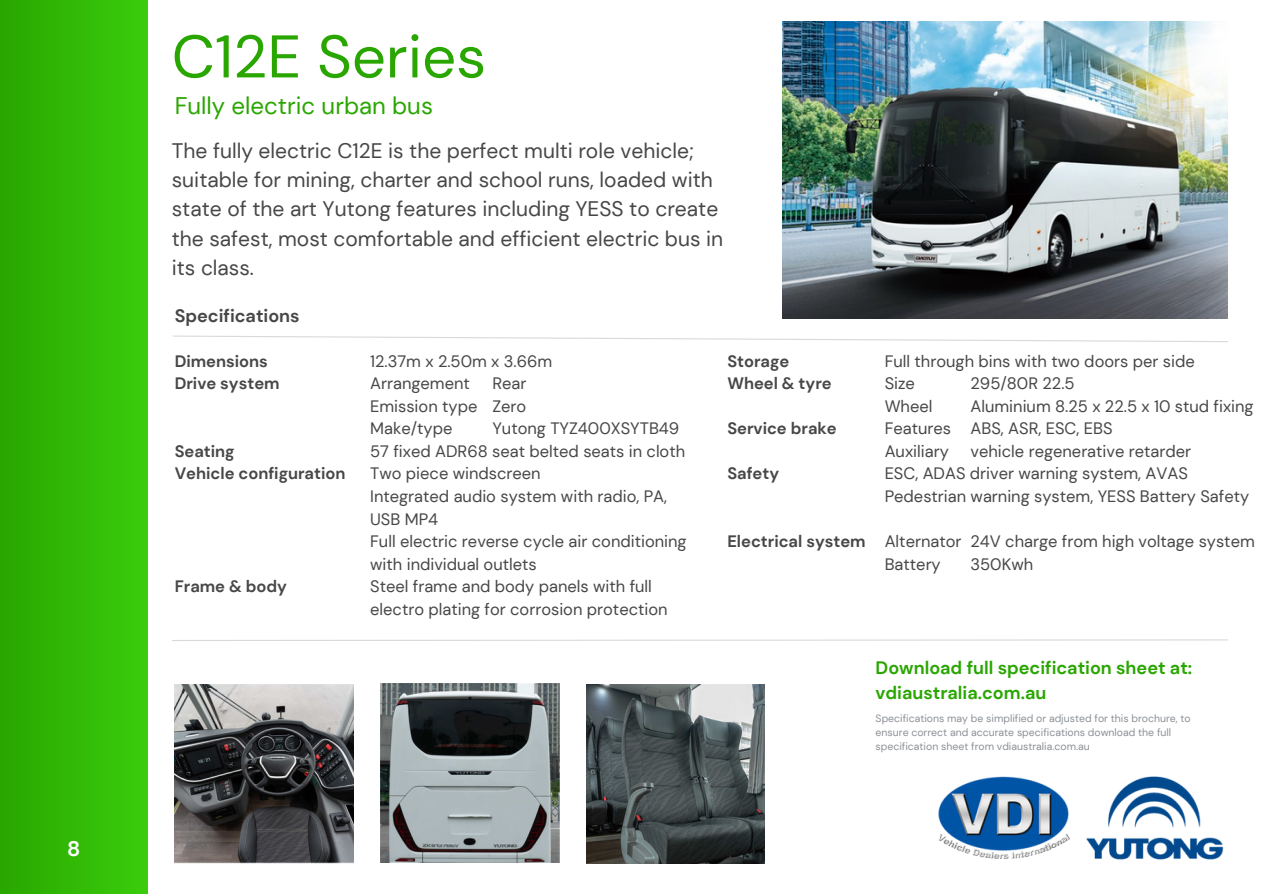
<style>
.page{position:relative;width:1263px;height:894px;background:#fff}
.page>*{position:absolute;margin:0;border:0;box-sizing:border-box;transform-origin:0 0}
.t1{font:60px "DM Sans";color:#29a600}
.t2{font:24px "DM Sans";color:#29a600}
.t3{font:21px/29.2px "DM Sans";color:#474747}
.t4{font:700 21px "DM Sans";color:#fff}
.t5{font:700 18px/24.8px "DM Sans";color:#29a600}
.t6{font:700 18px "DM Sans";color:#474747}
.t7{font:16.5px/22.5px "DM Sans";color:#474747}
.t8{font:700 16.5px "DM Sans";color:#474747}
.t9{font:10.5px/14px "DM Sans";color:#8b9096}
</style>
<div class="page">
<div style="left:0;top:0;width:148px;height:893px;background:linear-gradient(to right,#29a600,#3bcc0c)"></div>
<img style="left:938px;top:776px;width:286px;height:84px">
<svg style="left:173px;top:335px;width:1055px;height:7px"></svg>
<svg style="left:172px;top:639px;width:1056px;height:2px"></svg>
<img style="left:782px;top:21px;width:446px;height:297px">
<img style="left:175px;top:684px;width:179px;height:178px">
<img style="left:380px;top:683px;width:179px;height:179px">
<img style="left:586px;top:684px;width:179px;height:178px">
<p class="t4" style="left:67px;top:835px;width:15px">8</p>
<p class="t1" style="left:172px;top:18px;width:316px">C12E Series</p>
<p class="t2" style="left:175px;top:90px;width:260px">Fully electric urban bus</p>
<p class="t3" style="left:172px;top:136px;width:553px">The fully electric C12E is the perfect multi role vehicle; suitable for mining, charter and school runs, loaded with state of the art Yutong features including YESS to create the safest, most comfortable and efficient electric bus in its class.</p>
<p class="t6" style="left:175px;top:303px;width:126px">Specifications</p>
<p class="t8" style="left:175px;top:350px;width:95px">Dimensions</p>
<p class="t8" style="left:175px;top:373px;width:106px">Drive system</p>
<p class="t8" style="left:175px;top:440px;width:61px">Seating</p>
<p class="t8" style="left:175px;top:463px;width:172px">Vehicle configuration</p>
<p class="t8" style="left:175px;top:575px;width:114px">Frame &amp; body</p>
<p class="t7" style="left:370px;top:350px;width:184px">12.37m x 2.50m x 3.66m</p>
<p class="t7" style="left:370px;top:372px;width:101px">Arrangement</p>
<p class="t7" style="left:370px;top:395px;width:109px">Emission type</p>
<p class="t7" style="left:370px;top:417px;width:84px">Make/type</p>
<p class="t7" style="left:370px;top:440px;width:317px">57 fixed ADR68 seat belted seats in cloth<br>Two piece windscreen</p>
<p class="t7" style="left:370px;top:485px;width:298px">Integrated audio system with radio, PA,<br>USB MP4</p>
<p class="t7" style="left:370px;top:530px;width:318px">Full electric reverse cycle air conditioning with individual outlets</p>
<p class="t7" style="left:370px;top:575px;width:299px">Steel frame and body panels with full electro plating for corrosion protection</p>
<p class="t7" style="left:492px;top:372px;width:36px">Rear</p>
<p class="t7" style="left:492px;top:395px;width:35px">Zero</p>
<p class="t7" style="left:492px;top:417px;width:188px">Yutong TYZ400XSYTB49</p>
<p class="t8" style="left:727px;top:350px;width:64px">Storage</p>
<p class="t8" style="left:727px;top:373px;width:106px">Wheel &amp; tyre</p>
<p class="t8" style="left:727px;top:418px;width:111px">Service brake</p>
<p class="t8" style="left:727px;top:463px;width:53px">Safety</p>
<p class="t8" style="left:727px;top:530px;width:140px">Electrical system</p>
<p class="t7" style="left:885px;top:350px;width:312px">Full through bins with two doors per side</p>
<p class="t7" style="left:885px;top:372px;width:32px">Size</p>
<p class="t7" style="left:885px;top:395px;width:49px">Wheel</p>
<p class="t7" style="left:885px;top:417px;width:68px">Features</p>
<p class="t7" style="left:885px;top:440px;width:66px">Auxiliary</p>
<p class="t7" style="left:885px;top:462px;width:366px">ESC, ADAS driver warning system, AVAS<br>Pedestrian warning system, YESS Battery Safety</p>
<p class="t7" style="left:885px;top:530px;width:78px">Alternator</p>
<p class="t7" style="left:885px;top:552px;width:58px">Battery</p>
<p class="t7" style="left:970px;top:372px;width:106px">295/80R 22.5</p>
<p class="t7" style="left:970px;top:395px;width:285px">Aluminium 8.25 x 22.5 x 10 stud fixing</p>
<p class="t7" style="left:970px;top:417px;width:143px">ABS, ASR, ESC, EBS</p>
<p class="t7" style="left:970px;top:440px;width:222px">vehicle regenerative retarder</p>
<p class="t7" style="left:970px;top:530px;width:286px">24V charge from high voltage system</p>
<p class="t7" style="left:970px;top:552px;width:64px">350Kwh</p>
<p class="t5" style="left:876px;top:655px;width:318px">Download full specification sheet at: vdiaustralia.com.au</p>
<p class="t9" style="left:876px;top:711px;width:317px">Specifications may be simplified or adjusted for this brochure, to ensure correct and accurate specifications download the full specification sheet from vdiaustralia.com.au</p>
</div>
